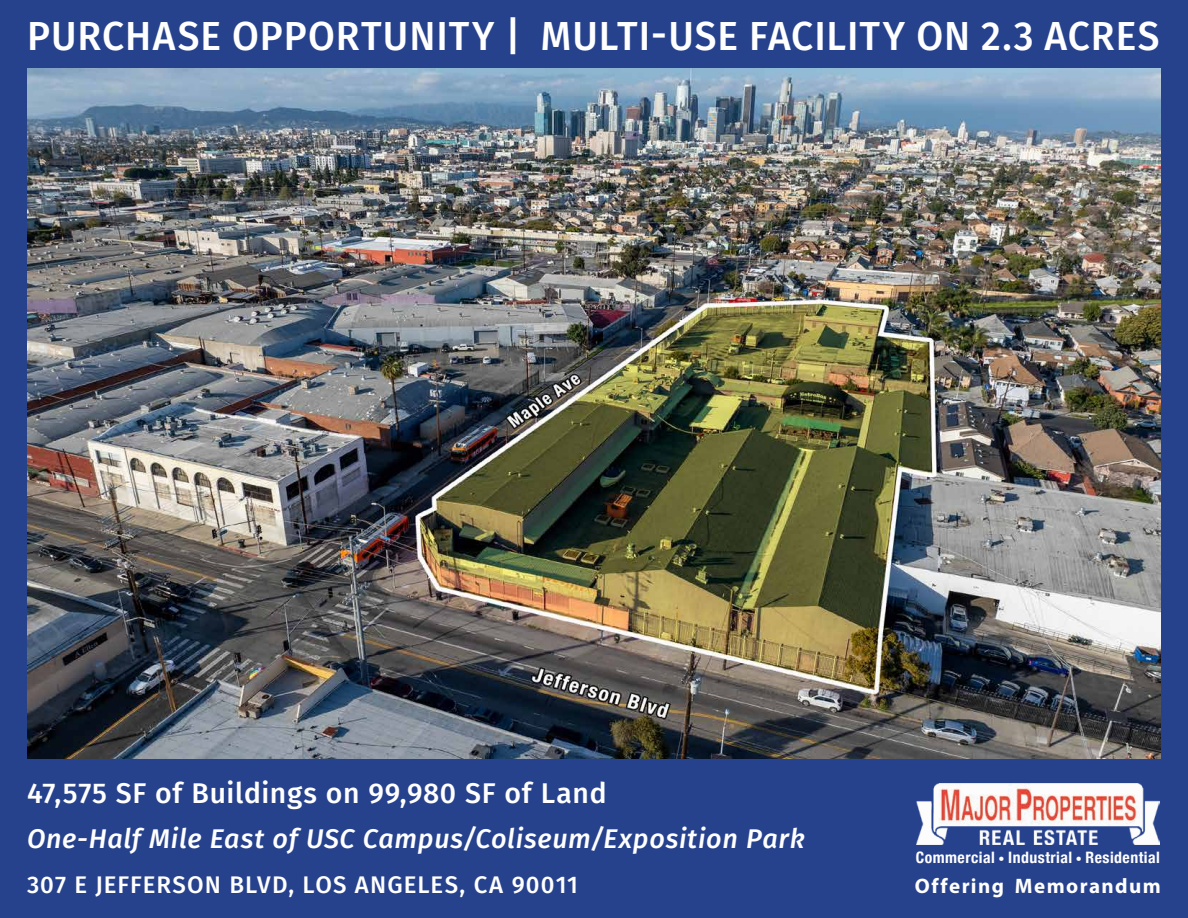
<style>
.page{position:relative;width:1188px;height:918px;background:#27428d}
.page>*{position:absolute;margin:0;border:0;box-sizing:border-box;transform-origin:0 0}
.t1{font:500 40.5px "Fira Sans";letter-spacing:.025em;color:#fff;scale:.96 1}
.t2{font:500 28.5px "Fira Sans";letter-spacing:.025em;color:#fff}
.t3{font:italic 500 27px "Fira Sans";letter-spacing:.025em;color:#fff}
.t4{font:500 24px "Fira Sans";letter-spacing:.045em;color:#fff}
.t5{font:700 21px "Myriad Pro";letter-spacing:.07em;color:#fff}
.t6{font:700 condensed 15.75px "Helvetica Neue";letter-spacing:.03em;color:#fff}
.s1{font-size:12px}
</style>
<div class="page">
<img style="left:916px;top:784px;width:244px;height:61px">
<img style="left:27px;top:69px;width:1134px;height:690px">
<h1 class="t1" style="left:27px;top:3px;width:1181px">PURCHASE OPPORTUNITY | MULTI-USE FACILITY ON 2.3 ACRES</h1>
<p class="t2" style="left:27px;top:770px;width:581px">47,575 SF of Buildings on 99,980 SF of Land</p>
<p class="t3" style="left:27px;top:817px;width:779px">One-Half Mile East of USC Campus/Coliseum/Exposition Park</p>
<p class="t4" style="left:27px;top:866px;width:553px">307 E JEFFERSON BLVD, LOS ANGELES, CA 90011</p>
<p class="t6" style="left:916px;top:845px;width:246px">Commercial <span class="s1">•</span> Industrial <span class="s1">•</span> Residential</p>
<p class="t5" style="left:915px;top:873px;width:248px">Offering Memorandum</p>
</div>
